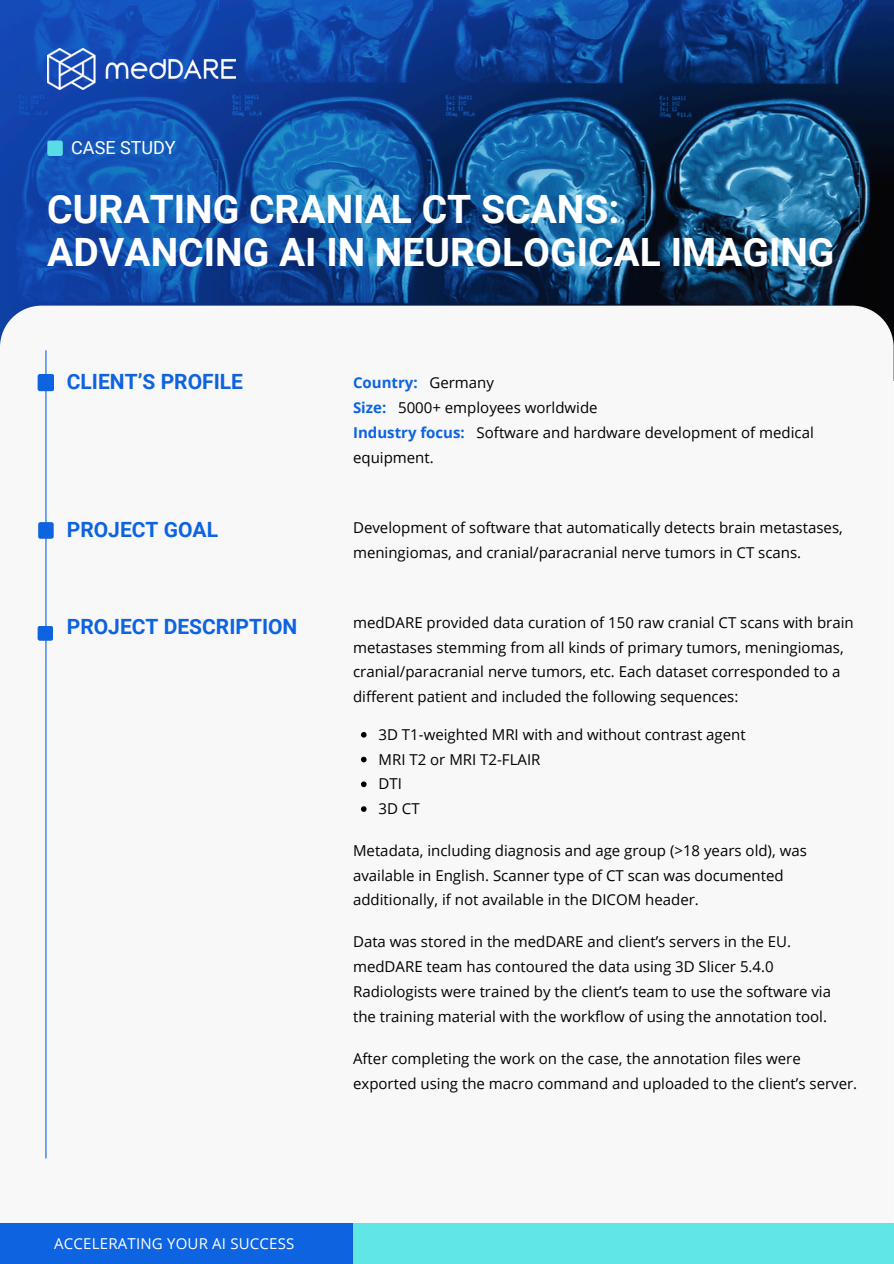
<style>
.page{position:relative;width:894px;height:1264px;background:#fff}
.page>*{position:absolute;margin:0;border:0;box-sizing:border-box;transform-origin:0 0}
.t1{font:700 39px/42.8px "Roboto";color:#fff}
.t2{font:700 21px "Roboto";color:#0d63e0}
.t3{font:18px "Roboto";color:#fff}
.t4{font:15px/24.8px "Open Sans";color:#000}
.t5{font:15px "Open Sans";letter-spacing:.015em;color:#fff}
.t6{font:700 15px "Open Sans";color:#0d63e0}
.s1{font-weight:700;color:#0f63df}
.s2{font-weight:700;color:#0d63e0}
</style>
<div class="page">
<img style="left:0;top:0;width:893px;height:305px">
<div style="left:353px;top:1223px;width:540px;height:40px;background:#5fe6e5"></div>
<div style="left:0;top:1223px;width:353px;height:40px;background:#0d63e0"></div>
<hr style="left:45px;top:350px;width:1px;height:808px;background:#0d63e0">
<div style="left:38px;top:374px;width:16px;height:17px;background:#0d63e0;border-radius:2px"></div>
<div style="left:38px;top:522px;width:16px;height:16px;background:#0d63e0;border-radius:2px"></div>
<div style="left:38px;top:626px;width:15px;height:14px;background:#0d63e0;border-radius:2px"></div>
<svg style="left:361px;top:732px;width:5px;height:5px"></svg>
<svg style="left:361px;top:756px;width:5px;height:6px"></svg>
<svg style="left:361px;top:781px;width:5px;height:6px"></svg>
<svg style="left:361px;top:806px;width:5px;height:5px"></svg>
<div style="left:47px;top:140px;width:16px;height:16px;background:#59dce5;border-radius:2px"></div>
<img style="left:47px;top:48px;width:188px;height:42px">
<p class="t3" style="left:71px;top:138px;width:106px">CASE STUDY</p>
<p class="t1" style="left:47px;top:188px;width:788px">CURATING CRANIAL CT SCANS:<br>ADVANCING AI IN NEUROLOGICAL IMAGING</p>
<p class="t2" style="left:67px;top:369px;width:177px">CLIENT’S PROFILE</p>
<p class="t6" style="left:353px;top:372px;width:66px">Country:</p>
<p class="t4" style="left:429px;top:370px;width:66px">Germany</p>
<p class="t6" style="left:353px;top:397px;width:35px">Size:</p>
<p class="t4" style="left:353px;top:395px;width:462px;text-indent:45px">5000+ employees worldwide<br><span class="s1">I</span><span class="s2">ndustry focus:</span> Software and hardware development of medical</p>
<p class="t4" style="left:353px;top:444px;width:82px">equipment.</p>
<p class="t2" style="left:67px;top:517px;width:153px">PROJECT GOAL</p>
<h3 class="t4" style="left:353px;top:515px;width:491px">Development of software that automatically detects brain metastases, meningiomas, and cranial/paracranial nerve tumors in CT scans.</h3>
<p class="t2" style="left:67px;top:614px;width:232px">PROJECT DESCRIPTION</p>
<h1 class="t4" style="left:353px;top:609px;width:502px">medDARE provided data curation of 150 raw cranial CT scans with brain metastases stemming from all kinds of primary tumors, meningiomas, cranial/paracranial nerve tumors, etc. Each dataset corresponded to a different patient and included the following sequences:</h1>
<p class="t4" style="left:378px;top:721px;width:368px">3D T1-weighted MRI with and without contrast agent</p>
<h2 class="t4" style="left:378px;top:746px;width:163px">MRI T2 or MRI T2-FLAIR</h2>
<h2 class="t4" style="left:378px;top:771px;width:25px">DTI</h2>
<h2 class="t4" style="left:378px;top:796px;width:43px">3D CT</h2>
<p class="t4" style="left:353px;top:837px;width:455px">Metadata, including diagnosis and age group (&gt;18 years old), was available in English. Scanner type of CT scan was documented additionally, if not available in the DICOM header.</p>
<p class="t4" style="left:353px;top:929px;width:479px">Data was stored in the medDARE and client’s servers in the EU. medDARE team has contoured the data using 3D Slicer 5.4.0<br>Radiologists were trained by the client’s team to use the software via</p>
<p class="t4" style="left:353px;top:1003px;width:475px">the training material with the workflow of using the annotation tool.</p>
<p class="t4" style="left:353px;top:1045px;width:505px">After completing the work on the case, the annotation files were exported using the macro command and uploaded to the client’s server.</p>
<p class="t5" style="left:54px;top:1233px;width:242px">ACCELERATING YOUR AI SUCCESS</p>
</div>
